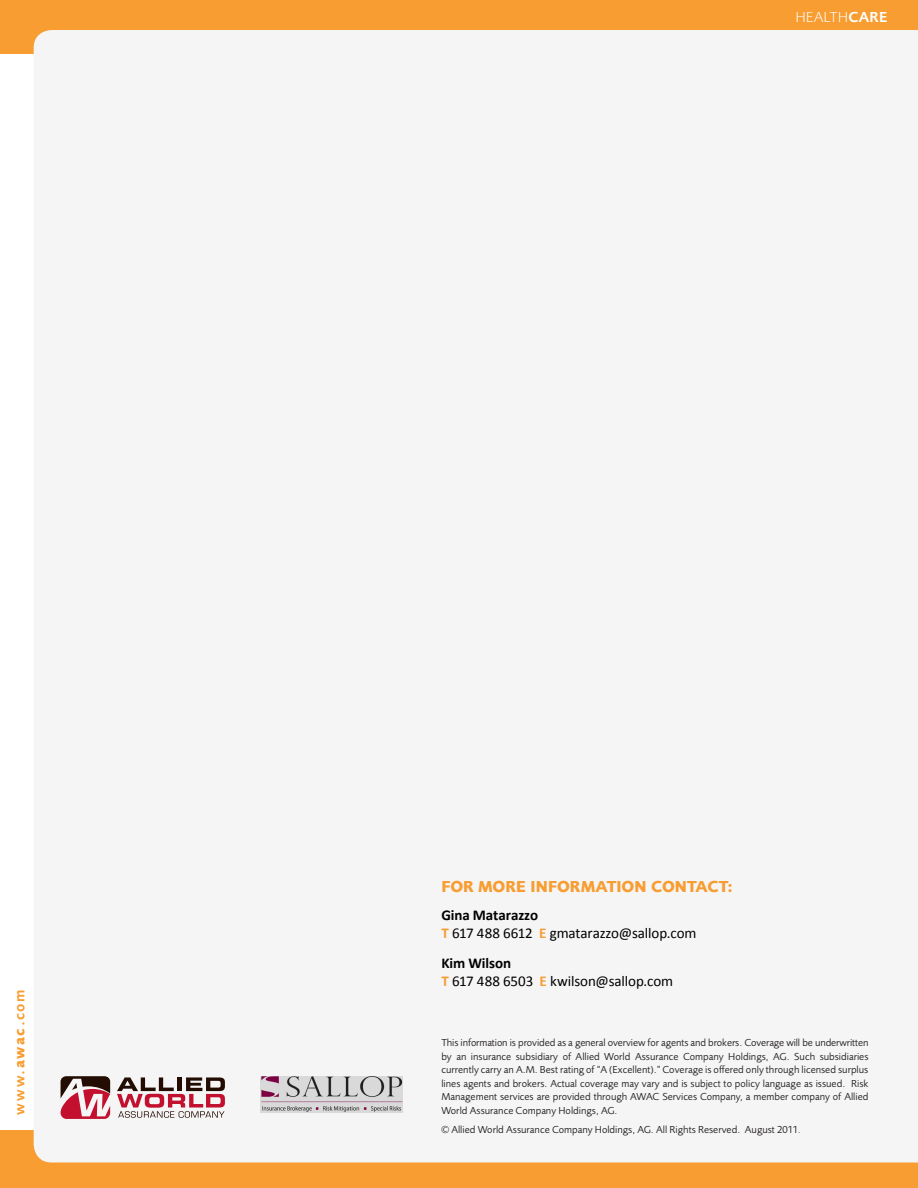
<style>
.page{position:relative;width:918px;height:1188px;background:#fff}
.page>*{position:absolute;margin:0;border:0;box-sizing:border-box;transform-origin:0 0}
.t1{font:700 16.5px "Foundry Sans";letter-spacing:.005em;color:#f89d31}
.t2{font:15px "Calibri";letter-spacing:-.005em;color:#000}
.t3{font:700 15px "Calibri";letter-spacing:-.005em;color:#000}
.t4{font:600 15px "Foundry Sans";letter-spacing:.125em;color:#f89d31}
.t5{font:300 15px "Foundry Sans";letter-spacing:.01em;color:#fff}
.t6{font:10.5px/13.5px "Foundry Sans";color:#231f20;text-align:justify}
.s1{font-weight:700}
.s2{font-weight:600}
.s3{font-weight:700;color:#f89d31}
.s4{font-size:9px}
</style>
<div class="page">
<div style="left:0;top:1130px;width:918px;height:58px;background:#f89d31"></div>
<div style="left:0;top:0;width:918px;height:54px;background:#f89d31"></div>
<div style="left:34px;top:30px;width:884px;height:1132px;background:#f5f5f6"></div>
<svg style="left:61px;top:1076px;width:49px;height:43px"></svg>
<svg style="left:117px;top:1077px;width:108px;height:41px"></svg>
<img style="left:260px;top:1076px;width:142px;height:36px">
<p class="t4" style="left:11px;top:1115px;width:127px;rotate:-90deg">www.<span class="s1">awac</span>.com</p>
<p class="t5" style="left:795px;top:9px;width:93px">HEALTH<span class="s2">CARE</span></p>
<p class="t1" style="left:441px;top:876px;width:293px">FOR MORE INFORMATION CONTACT:</p>
<p class="t3" style="left:441px;top:906px;width:98px">Gina Matarazzo</p>
<p class="t2" style="left:441px;top:924px;width:257px"><span class="s3">T</span> 617 488 6612 <span class="s3">E</span> gmatarazzo@sallop.com</p>
<p class="t3" style="left:441px;top:954px;width:71px">Kim Wilson</p>
<p class="t2" style="left:441px;top:972px;width:233px"><span class="s3">T</span> 617 488 6503 <span class="s3">E</span> kwilson@sallop.com</p>
<p class="t6" style="left:441px;top:1036px;width:429px">This information is provided as a general overview for agents and brokers. Coverage will be underwritten</p>
<p class="t6" style="left:441px;top:1050px;width:429px">by an insurance subsidiary of Allied World Assurance Company Holdings, AG. Such subsidiaries</p>
<p class="t6" style="left:441px;top:1063px;width:429px">currently carry an A.M. Best rating of “A (Excellent).” Coverage is offered only through licensed surplus lines agents and brokers. Actual coverage may vary and is subject to policy language as issued. Risk Management services are provided through AWAC Services Company, a member company of Allied World Assurance Company Holdings, AG.</p>
<p class="t6" style="left:441px;top:1123px;width:361px">© Allied World Assurance Company Holdings, AG. All Rights Reserved. August 2011<span class="s4">.</span></p>
</div>
